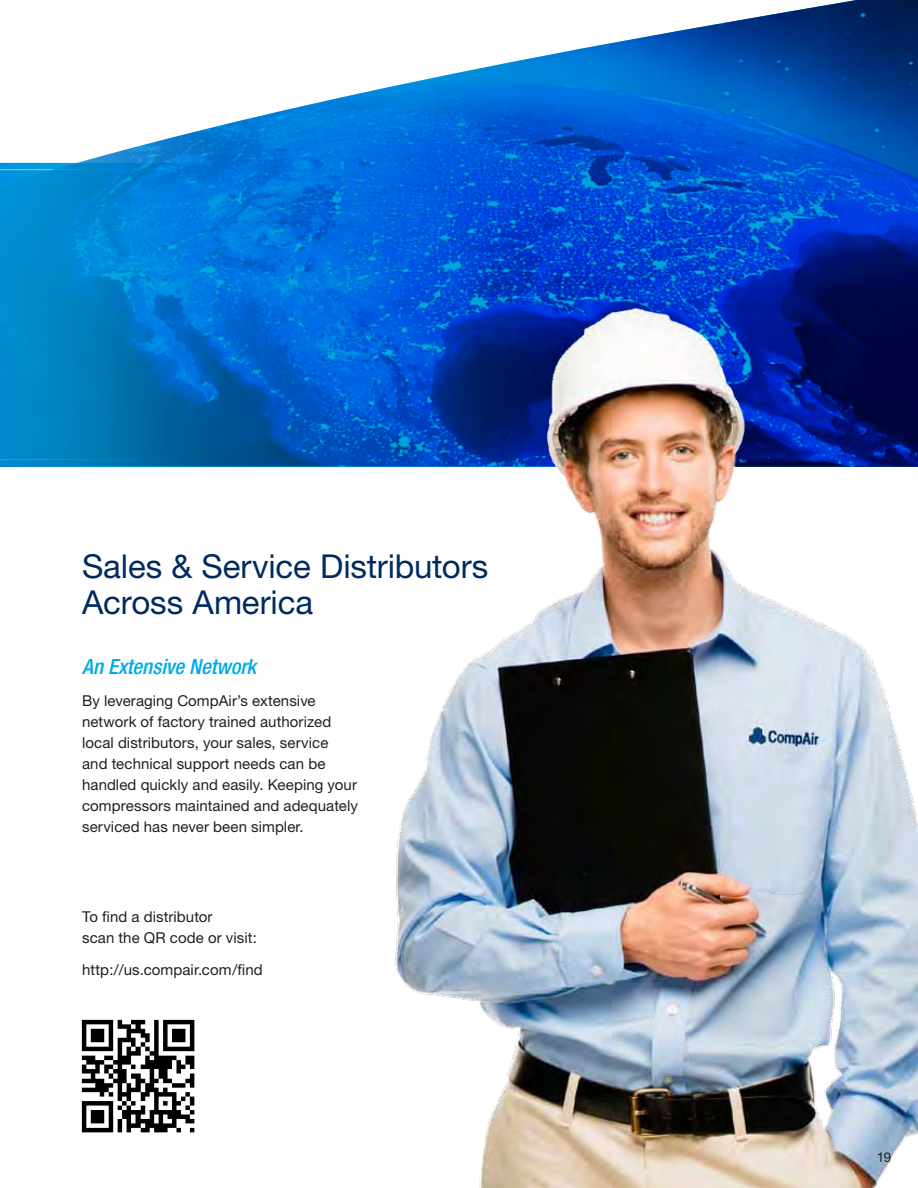
<style>
.page{position:relative;width:918px;height:1188px;background:#fff}
.page>*{position:absolute;margin:0;border:0;box-sizing:border-box;transform-origin:0 0}
.t1{font:33px/36px "Helvetica Neue";letter-spacing:-.005em;color:#002b5f}
.t2{font:italic 500 condensed 21px "Helvetica Neue";letter-spacing:-.005em;color:#00aae7}
.t3{font:15px/21px "Helvetica Neue";letter-spacing:.005em;color:#231f20}
.t4{font:13.5px "Helvetica Neue";color:#231f20}
</style>
<div class="page">
<img style="left:0;top:0;width:918px;height:467px">
<img style="left:81px;top:1019px;width:114px;height:114px">
<img style="left:335px;top:273px;width:583px;height:915px">
<h1 class="t1" style="left:82px;top:548px;width:408px">Sales &amp; Service Distributors<br>Across America</h1>
<h2 class="t2" style="left:82px;top:654px;width:176px">An Extensive Network</h2>
<p class="t3" style="left:82px;top:690px;width:277px">By leveraging CompAir’s extensive network of factory trained authorized local distributors, your sales, service<br>and technical support needs can be handled quickly and easily. Keeping your compressors maintained and adequately serviced has never been simpler.</p>
<p class="t3" style="left:82px;top:906px;width:177px">To find a distributor<br>scan the QR code or visit:</p>
<p class="t3" style="left:82px;top:959px;width:182px">http://us.compair.com/find</p>
<p class="t4" style="left:877px;top:1149px;width:16px">19</p>
</div>
